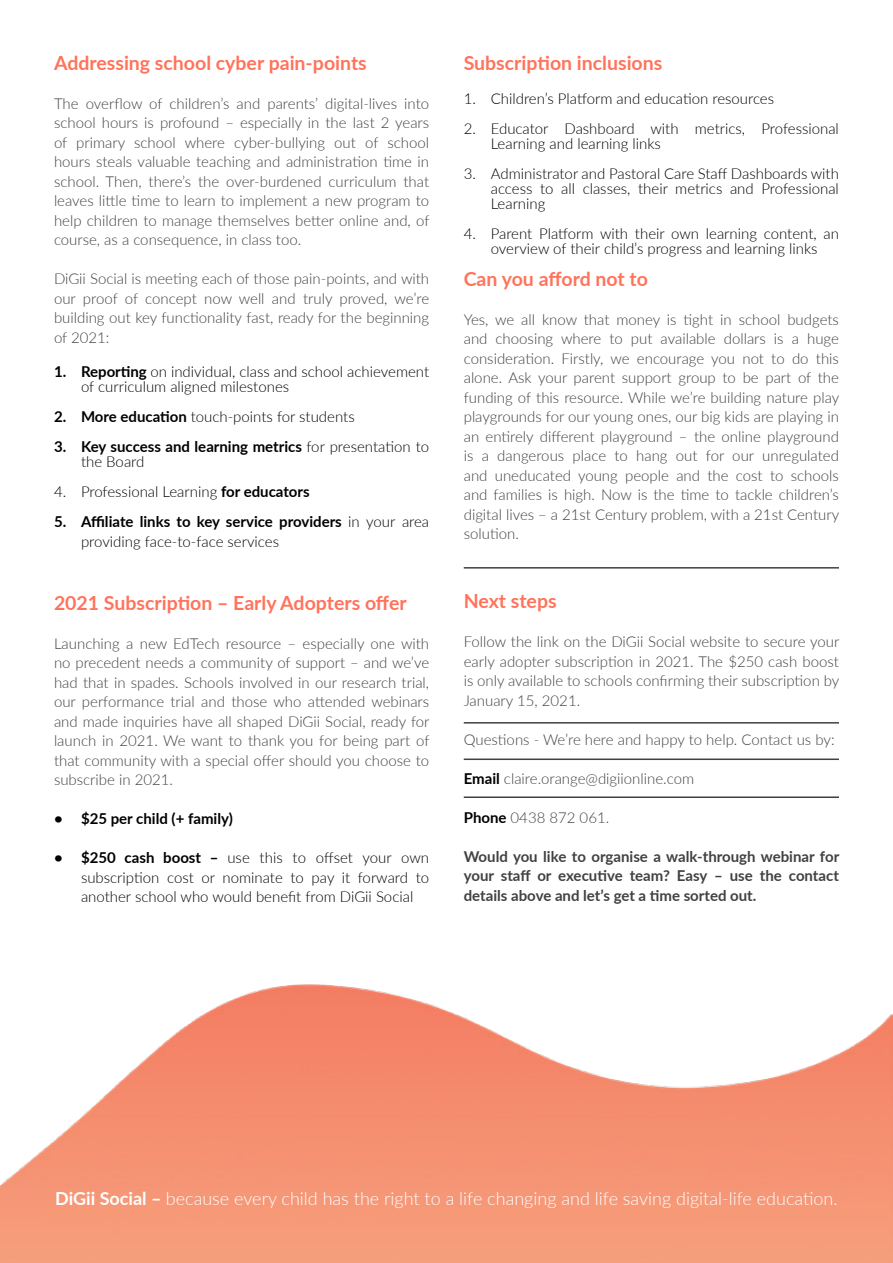
<style>
.page{position:relative;width:893px;height:1263px;background:#fff}
.page>*{position:absolute;margin:0;border:0;box-sizing:border-box;transform-origin:0 0}
.t1{font:700 19.5px "Lato";color:#ff735b}
.t2{font:300 18px "Lato";color:#fff}
.t3{font:300 15px/19.5px "Lato";color:#414042;text-align:justify}
.t4{font:300 15px/15px "Lato";color:#000}
.t5{font:700 15px/19.5px "Lato";color:#414042;text-align:justify}
.t6{font:700 15px/15px "Lato";color:#000}
.s1{font-weight:700}
.s2{font-weight:300}
.s3{font-weight:700;color:#000}
</style>
<div class="page">
<hr style="left:464px;top:758px;width:375px;height:2px;background:#414042">
<hr style="left:464px;top:722px;width:375px;height:1px;background:#414042">
<hr style="left:464px;top:567px;width:375px;height:2px;background:#414042">
<hr style="left:464px;top:796px;width:375px;height:2px;background:#414042">
<img style="left:0;top:984px;width:893px;height:279px">
<h1 class="t1" style="left:54px;top:48px;width:314px">Addressing school cyber pain-points</h1>
<p class="t3" style="left:54px;top:93px;width:377px">The overflow of children’s and parents’ digital-lives into school hours is profound – especially in the last 2 years of primary school where cyber-bullying out of school hours steals valuable teaching and administration time in school. Then, there’s the over-burdened curriculum that leaves little time to learn to implement a new program to help children to manage themselves better online and, of course, as a consequence, in class too.</p>
<p class="t3" style="left:54px;top:269px;width:377px">DiGii Social is meeting each of those pain-points, and with our proof of concept now well and truly proved, we’re building out key functionality fast, ready for the beginning of 2021:</p>
<p class="t4" style="left:81px;top:364px;width:350px;text-indent:-27px"><span class="s1">1. Reporting</span> on individual, class and school achievement of curriculum aligned milestones</p>
<p class="t4" style="left:54px;top:409px;width:302px"><span class="s1">2. More education</span> touch-points for students</p>
<p class="t6" style="left:81px;top:439px;width:350px;text-indent:-27px">3. Key success and learning metrics <span class="s2">for presentation to the Board</span></p>
<p class="t4" style="left:54px;top:484px;width:257px">4. Professional Learning <span class="s1">for educators</span></p>
<p class="t4" style="left:81px;top:512px;width:350px;line-height:19.5px;text-indent:-27px"><span class="s1">5. Affiliate links to key service providers</span> in your area providing face-to-face services</p>
<h1 class="t1" style="left:54px;top:588px;width:354px">2021 Subscription – Early Adopters offer</h1>
<p class="t3" style="left:54px;top:633px;width:377px">Launching a new EdTech resource – especially one with no precedent needs a community of support – and we’ve had that in spades. Schools involved in our research trial, our performance trial and those who attended webinars and made inquiries have all shaped DiGii Social, ready for launch in 2021. We want to thank you for being part of that community with a special offer should you choose to subscribe in 2021.</p>
<p class="t6" style="left:54px;top:811px;width:180px">• $25 per child (+ family)</p>
<p class="t4" style="left:81px;top:848px;width:350px;line-height:19.5px;text-align:justify;text-indent:-27px"><span class="s1">• $250 cash boost –</span> use this to offset your own subscription cost or nominate to pay it forward to another school who would benefit from DiGii Social</p>
<h1 class="t1" style="left:464px;top:48px;width:200px">Subscription inclusions</h1>
<p class="t4" style="left:464px;top:91px;width:312px">1. Children’s Platform and education resources</p>
<p class="t4" style="left:491px;top:121px;width:350px;text-indent:-27px">2. Educator Dashboard with metrics, Professional<br>Learning and learning links</p>
<p class="t4" style="left:491px;top:166px;width:350px;text-align:justify;text-indent:-27px">3. Administrator and Pastoral Care Staff Dashboards with access to all classes, their metrics and Professional Learning</p>
<p class="t4" style="left:464px;top:226px;width:377px;text-align:center">4. Parent Platform with their own learning content, an overview of their child’s progress and learning links</p>
<h1 class="t1" style="left:464px;top:264px;width:186px">Can you afford not to</h1>
<p class="t3" style="left:464px;top:309px;width:377px">Yes, we all know that money is tight in school budgets and choosing where to put available dollars is a huge consideration. Firstly, we encourage you not to do this alone. Ask your parent support group to be part of the funding of this resource. While we’re building nature play playgrounds for our young ones, our big kids are playing in an entirely different playground – the online playground is a dangerous place to hang out for our unregulated and uneducated young people and the cost to schools and families is high. Now is the time to tackle children’s digital lives – a 21st Century problem, with a 21st Century solution.</p>
<h1 class="t1" style="left:464px;top:587px;width:94px">Next steps</h1>
<p class="t3" style="left:464px;top:632px;width:377px">Follow the link on the DiGii Social website to secure your early adopter subscription in 2021. The $250 cash boost is only available to schools confirming their subscription by January 15, 2021.</p>
<p class="t3" style="left:464px;top:729px;width:372px">Questions - We’re here and happy to help. Contact us by:</p>
<p class="t3" style="left:464px;top:768px;width:232px"><span class="s3">Email</span> claire.orange@digiionline.com</p>
<p class="t3" style="left:464px;top:807px;width:147px"><span class="s3">Phone</span> 0438 872 061.</p>
<p class="t5" style="left:464px;top:846px;width:377px">Would you like to organise a walk-through webinar for your staff or executive team? Easy – use the contact details above and let’s get a time sorted out.</p>
<p class="t2" style="left:55px;top:1186px;width:784px"><span class="s1">DiGii Social –</span> because every child has the right to a life changing and life saving digital-life education.</p>
</div>
